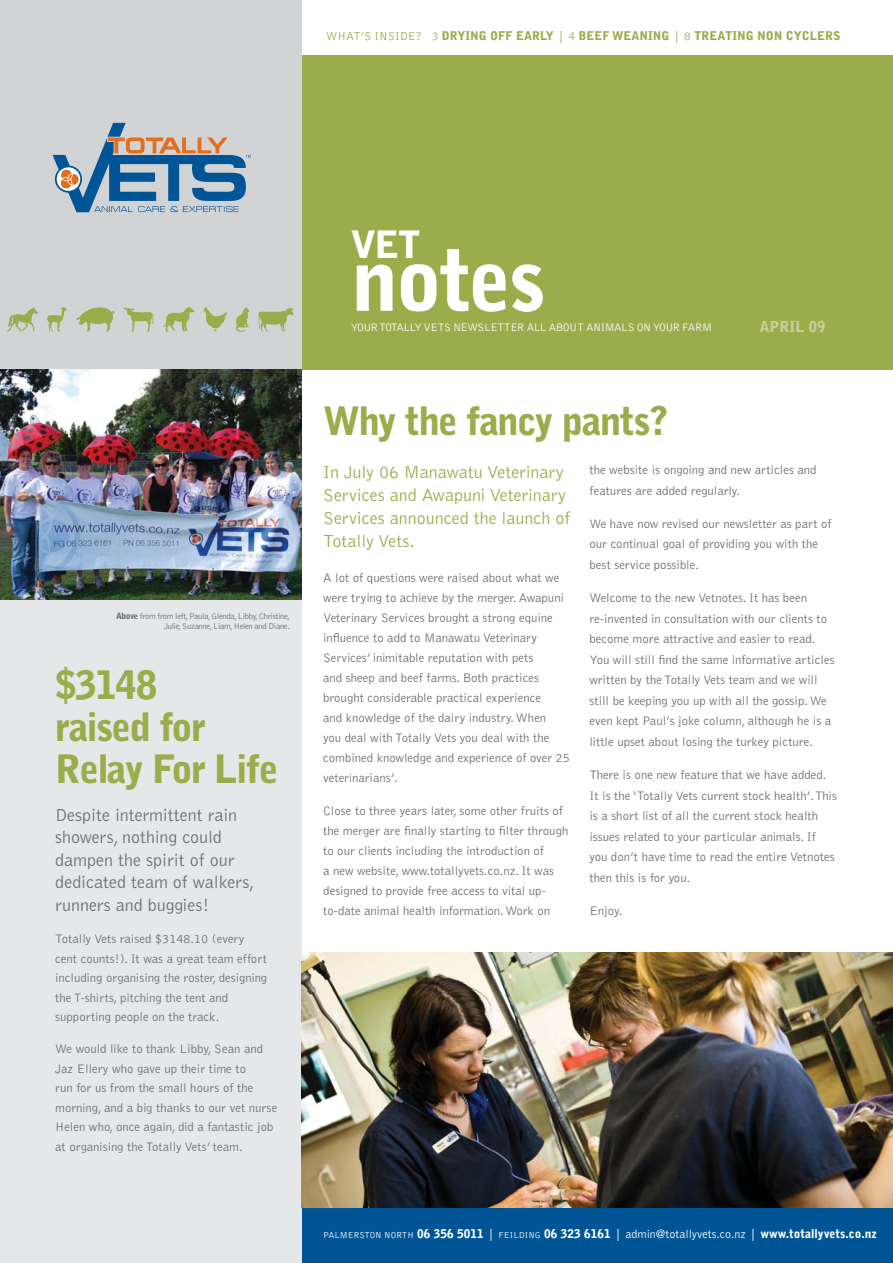
<style>
.page{position:relative;width:893px;height:1263px;background:#fff}
.page>*{position:absolute;margin:0;border:0;box-sizing:border-box;transform-origin:0 0}
.t1{font:900 85.5px "Bell Gothic";letter-spacing:-.04em;color:#fff}
.t2{font:900 39px/42px "Bell Gothic";letter-spacing:-.04em;color:#9bac4b}
.t3{font:900 37.5px "Bell Gothic";color:#fff}
.t4{font:300 18px/22.5px "Bell Gothic";color:#6d6e70}
.t5{font:300 18px/23.1px "Bell Gothic";color:#9bac4b}
.t6{font:900 15px "Bell Gothic";color:#cacf9d}
.t7{font:300 12.75px/20.1px "Bell Gothic";color:#6d6e70}
.t8{font:900 12px "Bell Gothic";color:#fff}
.t9{font:900 12px "Bell Gothic";color:#9bac4b}
.t10{font:300 11.25px "Bell Gothic";letter-spacing:-.04em;color:#fff}
.t11{font:300 8.7px/10.5px "Bell Gothic";letter-spacing:-.04em;color:#6d6e70;text-align:right}
.s1{font-weight:300}
.s2{font-weight:900}
.s3{font-weight:300;font-size:9px}
</style>
<div class="page">
<div style="left:249px;top:1208px;width:644px;height:55px;background:#005596"></div>
<div style="left:0;top:595px;width:302px;height:668px;background:#e6e7e8"></div>
<div style="left:0;top:55px;width:893px;height:315px;background:#9bac4b"></div>
<div style="left:0;top:0;width:302px;height:370px;background:#d1d3d4"></div>
<img style="left:0;top:370px;width:302px;height:230px">
<img style="left:302px;top:952px;width:591px;height:256px">
<svg style="left:53px;top:123px;width:198px;height:89px"></svg>
<svg style="left:124px;top:307px;width:29px;height:25px"></svg>
<svg style="left:47px;top:307px;width:20px;height:25px"></svg>
<svg style="left:163px;top:307px;width:31px;height:25px"></svg>
<svg style="left:236px;top:307px;width:13px;height:25px"></svg>
<svg style="left:258px;top:307px;width:36px;height:25px"></svg>
<svg style="left:203px;top:307px;width:24px;height:25px"></svg>
<svg style="left:76px;top:307px;width:39px;height:25px"></svg>
<svg style="left:7px;top:307px;width:31px;height:25px"></svg>
<p class="t9" style="left:326px;top:31px;width:516px"><span class="s1">WHAT’S INSIDE? 3</span> DRYING OFF EARLY <span class="s1">| 4</span> BEEF WEANING <span class="s1">| 8</span> TREATING NON CYCLERS</p>
<p class="t11" style="left:116px;top:611px;width:175px"><span class="s2">Above</span> from from left, Paula, Glenda, Libby, Christine,<br>Julie, Suzanne, Liam, Helen and Diane.</p>
<h2 class="t2" style="left:55px;top:667px;width:225px">$3148<br>raised for<br>Relay For Life</h2>
<h3 class="t4" style="left:55px;top:805px;width:201px">Despite intermittent rain showers, nothing could dampen the spirit of our dedicated team of walkers, runners and buggies!</h3>
<p class="t7" style="left:55px;top:930px;width:214px;line-height:19.5px">Totally Vets raised $3148.10 (every cent counts!). It was a great team effort including organising the roster, designing the T-shirts, pitching the tent and supporting people on the track.</p>
<p class="t7" style="left:55px;top:1040px;width:224px;line-height:19.5px">We would like to thank Libby, Sean and Jaz Ellery who gave up their time to<br>run for us from the small hours of the morning, and a big thanks to our vet nurse Helen who, once again, did a fantastic job at organising the Totally Vets’ team.</p>
<h3 class="t3" style="left:351px;top:231px;width:71px">VET</h3>
<h1 class="t1" style="left:351px;top:248px;width:197px">notes</h1>
<p class="t10" style="left:351px;top:323px;width:363px">YOUR TOTALLY VETS NEWSLETTER ALL ABOUT ANIMALS ON YOUR FARM</p>
<p class="t6" style="left:760px;top:321px;width:67px">APRIL 09</p>
<h2 class="t2" style="left:323px;top:403px;width:347px">Why the fancy pants?</h2>
<h3 class="t5" style="left:323px;top:461px;width:249px">In July 06 Manawatu Veterinary<br>Services and Awapuni Veterinary<br>Services announced the launch of<br>Totally Vets.</h3>
<p class="t7" style="left:323px;top:568px;width:248px">A lot of questions were raised about what we were trying to achieve by the merger. Awapuni Veterinary Services brought a strong equine influence to add to Manawatu Veterinary Services’ inimitable reputation with pets<br>and sheep and beef farms. Both practices brought considerable practical experience<br>and knowledge of the dairy industry. When<br>you deal with Totally Vets you deal with the combined knowledge and experience of over 25 veterinarians’.</p>
<p class="t7" style="left:323px;top:801px;width:247px">Close to three years later, some other fruits of the merger are finally starting to filter through to our clients including the introduction of<br>a new website, www.totallyvets.co.nz. It was designed to provide free access to vital up&shy;to-date animal health information. Work on</p>
<p class="t7" style="left:589px;top:460px;width:229px;line-height:20.5px">the website is ongoing and new articles and features are added regularly.</p>
<p class="t7" style="left:589px;top:514px;width:244px;line-height:20.5px">We have now revised our newsletter as part of our continual goal of providing you with the best service possible.</p>
<p class="t7" style="left:589px;top:588px;width:247px;line-height:20.5px">Welcome to the new Vetnotes. It has been re-invented in consultation with our clients to become more attractive and easier to read.<br>You will still find the same informative articles written by the Totally Vets team and we will still be keeping you up with all the gossip. We even kept Paul’s joke column, although he is a little upset about losing the turkey picture.</p>
<p class="t7" style="left:589px;top:765px;width:249px;line-height:20.5px">There is one new feature that we have added.<br>It is the ‘Totally Vets current stock health’. This is a short list of all the current stock health issues related to your particular animals. If you don’t have time to read the entire Vetnotes then this is for you.</p>
<p class="t7" style="left:589px;top:902px;width:34px">Enjoy.</p>
<p class="t8" style="left:323px;top:1229px;width:555px"><span class="s3">PALMERSTON NORTH</span> 06 356 5011 <span class="s1">|</span> <span class="s3">FEILDING</span> 06 323 6161 <span class="s1">| admin@totallyvets.co.nz |</span> www.totallyvets.co.nz</p>
</div>
